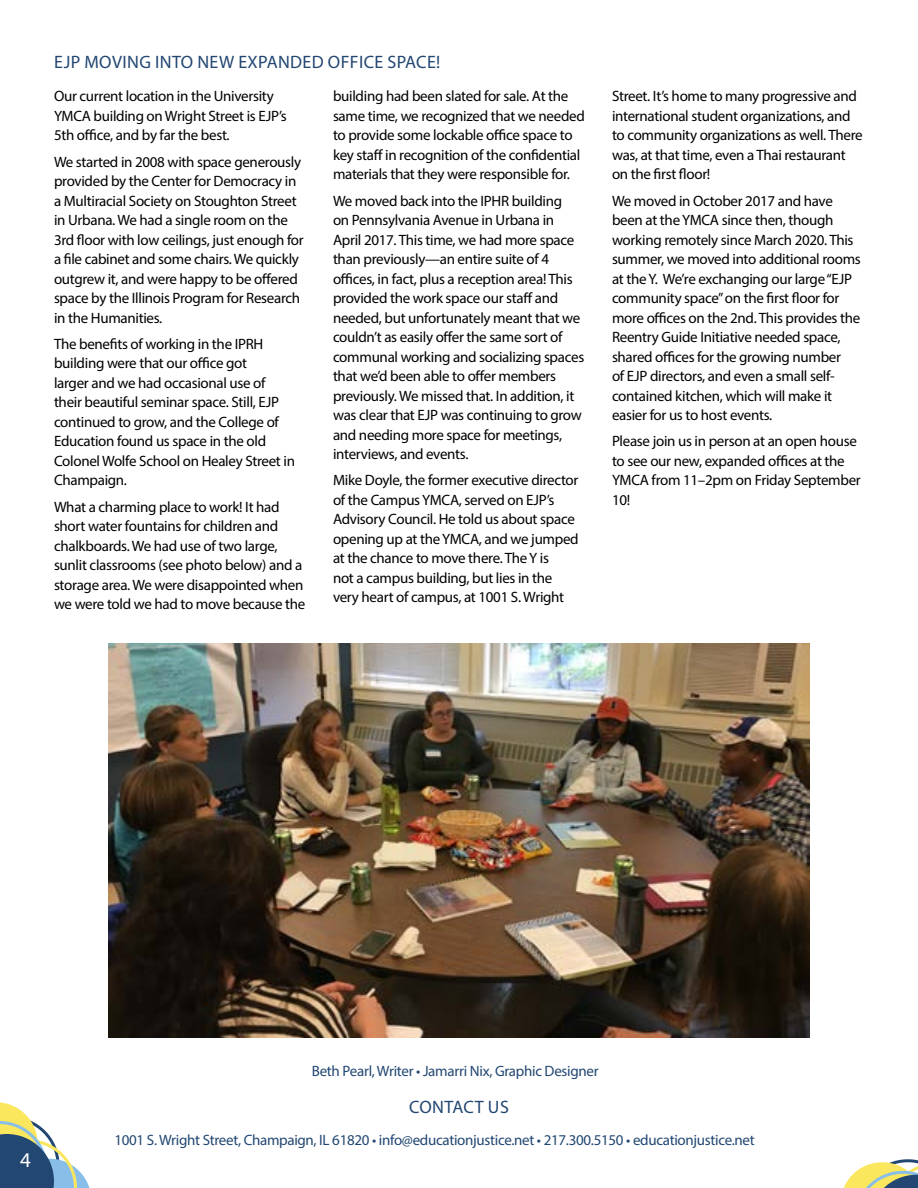
<style>
.page{position:relative;width:918px;height:1188px;background:#fff}
.page>*{position:absolute;margin:0;border:0;box-sizing:border-box;transform-origin:0 0}
.t1{font:21px "Myriad Pro";color:#fff}
.t2{font:18px "Myriad Pro";letter-spacing:.02em;color:#224772}
.t3{font:15px/19.5px "Myriad Pro";letter-spacing:-.02em;color:#000}
.t4{font:15px "Myriad Pro";letter-spacing:-.02em;color:#224772}
</style>
<div class="page">
<svg style="left:0;top:1102px;width:90px;height:86px"></svg>
<svg style="left:843px;top:1159px;width:75px;height:29px"></svg>
<img style="left:108px;top:644px;width:702px;height:394px">
<p class="t2" style="left:54px;top:50px;width:388px">EJP MOVING INTO NEW EXPANDED OFFICE SPACE!</p>
<p class="t3" style="left:54px;top:86px;width:234px">Our current location in the University<br>YMCA building on Wright Street is EJP’s<br>5th office, and by far the best.</p>
<p class="t3" style="left:54px;top:152px;width:251px">We started in 2008 with space generously provided by the Center for Democracy in a Multiracial Society on Stoughton Street in Urbana. We had a single room on the 3rd floor with low ceilings, just enough for a file cabinet and some chairs. We quickly outgrew it, and were happy to be offered space by the Illinois Program for Research in the Humanities.</p>
<p class="t3" style="left:54px;top:334px;width:243px">The benefits of working in the IPRH building were that our office got<br>larger and we had occasional use of their beautiful seminar space. Still, EJP continued to grow, and the College of Education found us space in the old Colonel Wolfe School on Healey Street in Champaign.</p>
<p class="t3" style="left:54px;top:497px;width:253px">What a charming place to work! It had short water fountains for children and chalkboards. We had use of two large, sunlit classrooms (see photo below) and a storage area. We were disappointed when we were told we had to move because the</p>
<p class="t3" style="left:333px;top:86px;width:253px">building had been slated for sale. At the same time, we recognized that we needed to provide some lockable office space to key staff in recognition of the confidential materials that they were responsible for.</p>
<p class="t3" style="left:333px;top:191px;width:253px">We moved back into the IPHR building<br>on Pennsylvania Avenue in Urbana in April 2017. This time, we had more space than previously—an entire suite of 4 offices, in fact, plus a reception area! This provided the work space our staff and needed, but unfortunately meant that we couldn’t as easily offer the same sort of communal working and socializing spaces that we’d been able to offer members previously. We missed that. In addition, it was clear that EJP was continuing to grow and needing more space for meetings, interviews, and events.</p>
<p class="t3" style="left:333px;top:470px;width:247px">Mike Doyle, the former executive director of the Campus YMCA, served on EJP’s Advisory Council. He told us about space opening up at the YMCA, and we jumped at the chance to move there. The Y is<br>not a campus building, but lies in the very heart of campus, at 1001 S. Wright</p>
<p class="t3" style="left:612px;top:86px;width:252px">Street. It’s home to many progressive and international student organizations, and to community organizations as well. There was, at that time, even a Thai restaurant on the first floor!</p>
<p class="t3" style="left:612px;top:191px;width:250px">We moved in October 2017 and have been at the YMCA since then, though working remotely since March 2020. This summer, we moved into additional rooms at the Y. We’re exchanging our large “EJP community space” on the first floor for more offices on the 2nd. This provides the Reentry Guide Initiative needed space, shared offices for the growing number<br>of EJP directors, and even a small self&shy;contained kitchen, which will make it easier for us to host events.</p>
<p class="t3" style="left:612px;top:431px;width:250px">Please join us in person at an open house to see our new, expanded offices at the<br>YMCA from 11–2pm on Friday September<br>10!</p>
<h1 class="t1" style="left:20px;top:1147px;width:12px">4</h1>
<p class="t4" style="left:312px;top:1062px;width:288px">Beth Pearl, Writer • Jamarri Nix, Graphic Designer</p>
<p class="t2" style="left:409px;top:1096px;width:101px">CONTACT US</p>
<p class="t4" style="left:114px;top:1131px;width:642px">1001 S. Wright Street, Champaign, IL 61820 • info@educationjustice.net • 217.300.5150 • educationjustice.net</p>
</div>
